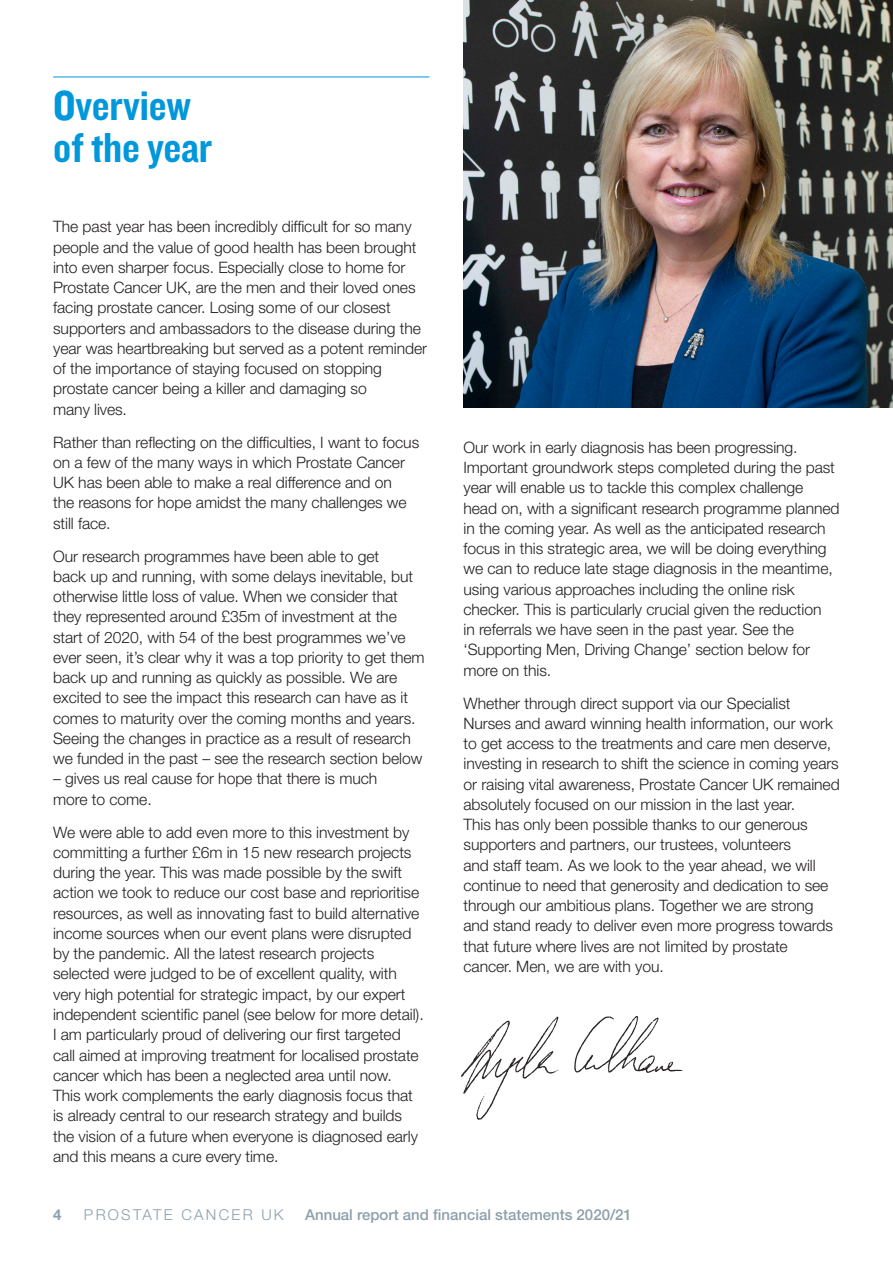
<style>
.page{position:relative;width:893px;height:1263px;background:#fff}
.page>*{position:absolute;margin:0;border:0;box-sizing:border-box;transform-origin:0 0}
.t1{font:43.5px/42px "Knockout 50 Welterweight";letter-spacing:-.005em;color:#0097db}
.t2{font:300 15.75px/20.2px "Helvetica Neue LT Std";letter-spacing:-.005em;color:#231f20}
.t3{font:500 15px "Helvetica Neue LT Std";color:#8c9faa}
.t4{font:300 15px "Helvetica Neue LT Std";letter-spacing:.15em;color:#8c9faa}
.t5{font:700 15px "Helvetica Neue LT Std";color:#8c9faa}
</style>
<div class="page">
<hr style="left:53px;top:77px;width:376px;height:1px;background:#0097db">
<img style="left:461px;top:1016px;width:222px;height:104px">
<img style="left:463px;top:0;width:430px;height:407px">
<h1 class="t1" style="left:53px;top:83px;width:161px">Overview of the year</h1>
<p class="t2" style="left:53px;top:216px;width:375px">The past year has been incredibly difficult for so many people and the value of good health has been brought into even sharper focus. Especially close to home for Prostate Cancer UK, are the men and their loved ones facing prostate cancer. Losing some of our closest supporters and ambassadors to the disease during the year was heartbreaking but served as a potent reminder of the importance of staying focused on stopping prostate cancer being a killer and damaging so<br>many lives.</p>
<p class="t2" style="left:53px;top:432px;width:368px">Rather than reflecting on the difficulties, I want to focus on a few of the many ways in which Prostate Cancer UK has been able to make a real difference and on<br>the reasons for hope amidst the many challenges we still face.</p>
<p class="t2" style="left:53px;top:546px;width:373px">Our research programmes have been able to get<br>back up and running, with some delays inevitable, but otherwise little loss of value. When we consider that they represented around £35m of investment at the start of 2020, with 54 of the best programmes we’ve ever seen, it’s clear why it was a top priority to get them back up and running as quickly as possible. We are excited to see the impact this research can have as it comes to maturity over the coming months and years.<br>Seeing the changes in practice as a result of research we funded in the past – see the research section below</p>
<p class="t2" style="left:53px;top:768px;width:326px">– gives us real cause for hope that there is much more to come.</p>
<p class="t2" style="left:53px;top:822px;width:372px">We were able to add even more to this investment by committing a further £6m in 15 new research projects during the year. This was made possible by the swift action we took to reduce our cost base and reprioritise resources, as well as innovating fast to build alternative income sources when our event plans were disrupted by the pandemic. All the latest research projects selected were judged to be of excellent quality, with very high potential for strategic impact, by our expert independent scientific panel (see below for more detail).<br>I am particularly proud of delivering our first targeted call aimed at improving treatment for localised prostate cancer which has been a neglected area until now.<br>This work complements the early diagnosis focus that is already central to our research strategy and builds the vision of a future when everyone is diagnosed early and this means a cure every time.</p>
<p class="t2" style="left:463px;top:437px;width:378px">Our work in early diagnosis has been progressing.<br>Important groundwork steps completed during the past year will enable us to tackle this complex challenge head on, with a significant research programme planned in the coming year. As well as the anticipated research focus in this strategic area, we will be doing everything we can to reduce late stage diagnosis in the meantime, using various approaches including the online risk checker. This is particularly crucial given the reduction<br>in referrals we have seen in the past year. See the ‘Supporting Men, Driving Change’ section below for more on this.</p>
<p class="t2" style="left:463px;top:692px;width:378px">Whether through direct support via our Specialist Nurses and award winning health information, our work to get access to the treatments and care men deserve, investing in research to shift the science in coming years or raising vital awareness, Prostate Cancer UK remained absolutely focused on our mission in the last year.<br>This has only been possible thanks to our generous supporters and partners, our trustees, volunteers<br>and staff team. As we look to the year ahead, we will continue to need that generosity and dedication to see through our ambitious plans. Together we are strong and stand ready to deliver even more progress towards that future where lives are not limited by prostate cancer. Men, we are with you.</p>
<p class="t5" style="left:53px;top:1206px;width:10px">4</p>
<p class="t4" style="left:84px;top:1206px;width:201px">PROSTATE CANCER UK</p>
<p class="t3" style="left:305px;top:1206px;width:328px">Annual report and financial statements 2020/21</p>
</div>
